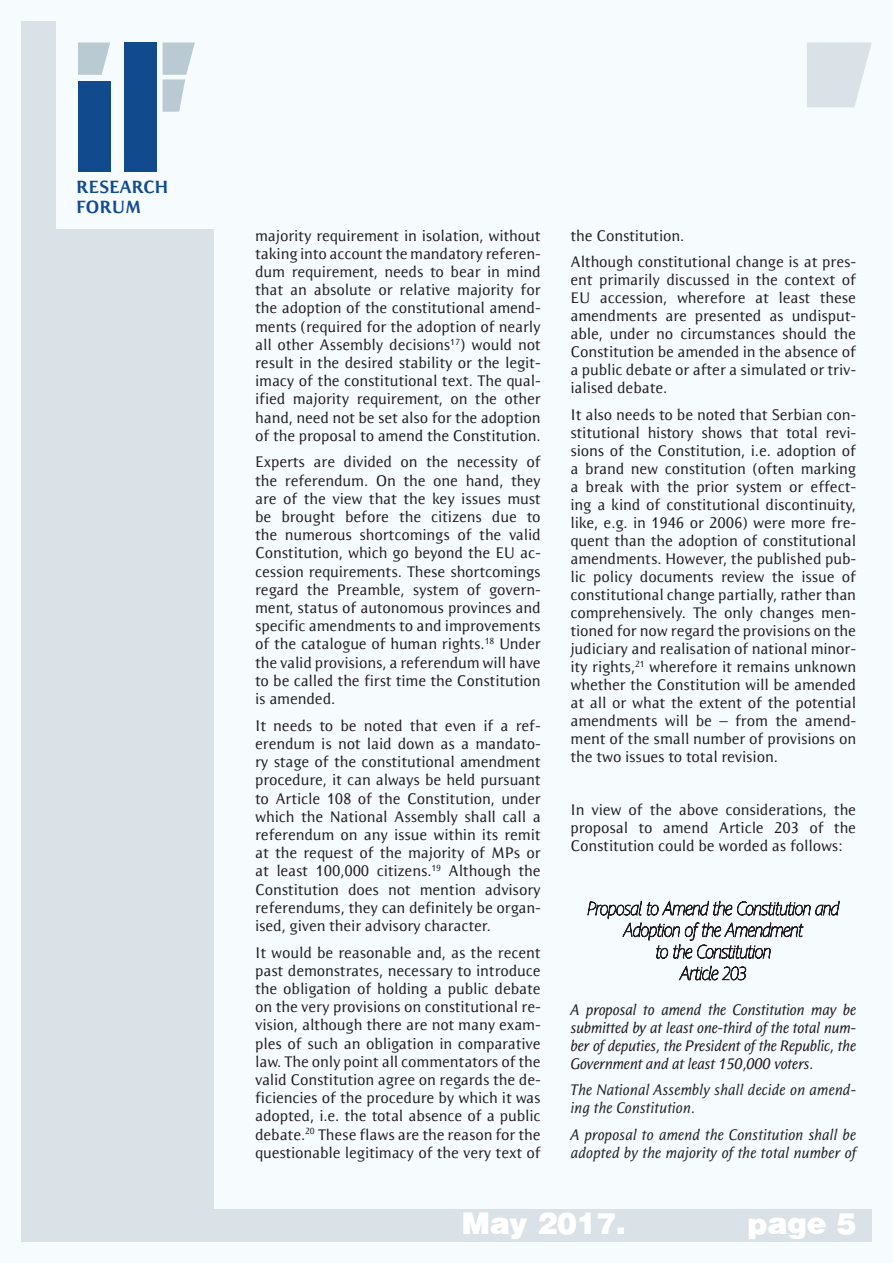
<style>
.page{position:relative;width:893px;height:1263px;background:#f6fbfe}
.page>*{position:absolute;margin:0;border:0;box-sizing:border-box;transform-origin:0 0}
.t1{font:900 30px "Helvetica";color:#fff}
.t2{font:700 18.15px/20.2px "Resavska BG Sans";color:#124a8e}
.t3{font:15.75px/18.1px "Resavska BG Sans";letter-spacing:-.01em;color:#231f20;text-align:justify}
.t4{font:italic 15.75px/18px "Resavska BG Sans";letter-spacing:-.025em;color:#231f20;text-align:justify}
.t5{font:italic 15.75px/18px "Resavska BG Sans";letter-spacing:-.01em;color:#262626}
</style>
<div class="page">
<div style="left:21px;top:1209px;width:851px;height:32px;background:#dae2e7"></div>
<div style="left:21px;top:229px;width:193px;height:1013px;background:#dae2e7"></div>
<div style="left:21px;top:21px;width:34px;height:1221px;background:#dae2e7"></div>
<svg style="left:807px;top:43px;width:65px;height:64px;background:#dde5ea"></svg>
<div style="left:78px;top:81px;width:32px;height:91px;background:#124a8e"></div>
<div style="left:125px;top:43px;width:32px;height:129px;background:#124a8e"></div>
<svg style="left:78px;top:43px;width:32px;height:32px"></svg>
<svg style="left:163px;top:43px;width:32px;height:69px"></svg>
<svg style="left:587px;top:900px;width:253px;height:81px"></svg>
<p class="t2" style="left:76px;top:176px;width:94px">RESEARCH<br>FORUM</p>
<p class="t3" style="left:255px;top:226px;width:287px">majority requirement in isolation, without taking into account the mandatory referen&shy;dum requirement, needs to bear in mind that an absolute or relative majority for the adoption of the constitutional amend&shy;ments (required for the adoption of nearly all other Assembly decisions<sup>17</sup>) would not result in the desired stability or the legit&shy;imacy of the constitutional text. The qual&shy;ified majority requirement, on the other hand, need not be set also for the adoption of the proposal to amend the Constitution.</p>
<p class="t3" style="left:255px;top:453px;width:287px">Experts are divided on the necessity of the referendum. On the one hand, they are of the view that the key issues must be brought before the citizens due to the numerous shortcomings of the valid Constitution, which go beyond the EU ac&shy;cession requirements. These shortcomings regard the Preamble, system of govern&shy;ment, status of autonomous provinces and specific amendments to and improvements of the catalogue of human rights.<sup>18</sup> Under the valid provisions, a referendum will have to be called the first time the Constitution is amended.</p>
<p class="t3" style="left:255px;top:716px;width:287px">It needs to be noted that even if a ref&shy;erendum is not laid down as a mandato&shy;ry stage of the constitutional amendment procedure, it can always be held pursuant to Article 108 of the Constitution, under which the National Assembly shall call a referendum on any issue within its remit at the request of the majority of MPs or at least 100,000 citizens.<sup>19</sup> Although the Constitution does not mention advisory referendums, they can definitely be organ&shy;ised, given their advisory character.</p>
<p class="t3" style="left:255px;top:943px;width:287px">It would be reasonable and, as the recent past demonstrates, necessary to introduce the obligation of holding a public debate on the very provisions on constitutional re&shy;vision, although there are not many exam&shy;ples of such an obligation in comparative law. The only point all commentators of the valid Constitution agree on regards the de&shy;ficiencies of the procedure by which it was adopted, i.e. the total absence of a public debate.<sup>20</sup> These flaws are the reason for the questionable legitimacy of the very text of</p>
<p class="t3" style="left:570px;top:222px;width:287px;line-height:26.5px">the Constitution.<br>Although constitutional change is at pres-</p>
<p class="t3" style="left:570px;top:271px;width:287px">ent primarily discussed in the context of EU accession, wherefore at least these amendments are presented as undisput&shy;able, under no circumstances should the Constitution be amended in the absence of a public debate or after a simulated or triv&shy;ialised debate.</p>
<p class="t3" style="left:570px;top:405px;width:287px">It also needs to be noted that Serbian con&shy;stitutional history shows that total revi&shy;sions of the Constitution, i.e. adoption of a brand new constitution (often marking a break with the prior system or effect&shy;ing a kind of constitutional discontinuity, like, e.g. in 1946 or 2006) were more fre&shy;quent than the adoption of constitutional amendments. However, the published pub&shy;lic policy documents review the issue of constitutional change partially, rather than comprehensively. The only changes men&shy;tioned for now regard the provisions on the judiciary and realisation of national minor&shy;ity rights,<sup>21</sup> wherefore it remains unknown whether the Constitution will be amended at all or what the extent of the potential amendments will be – from the amend&shy;ment of the small number of provisions on the two issues to total revision.</p>
<p class="t3" style="left:570px;top:800px;width:287px">In view of the above considerations, the proposal to amend Article 203 of the Constitution could be worded as follows:</p>
<p class="t4" style="left:570px;top:1000px;width:287px">A proposal to amend the Constitution may be submitted by at least one-third of the total num&shy;ber of deputies, the President of the Republic, the Government and at least 150,000 voters.</p>
<p class="t5" style="left:570px;top:1081px;width:287px">The National Assembly shall decide on amend&shy;ing the Constitution.</p>
<p class="t5" style="left:570px;top:1125px;width:287px">A proposal to amend the Constitution shall be adopted by the majority of the total number of</p>
<h1 class="t1" style="left:462px;top:1204px;width:166px">May 2017.</h1>
<h1 class="t1" style="left:748px;top:1204px;width:110px">page 5</h1>
</div>
